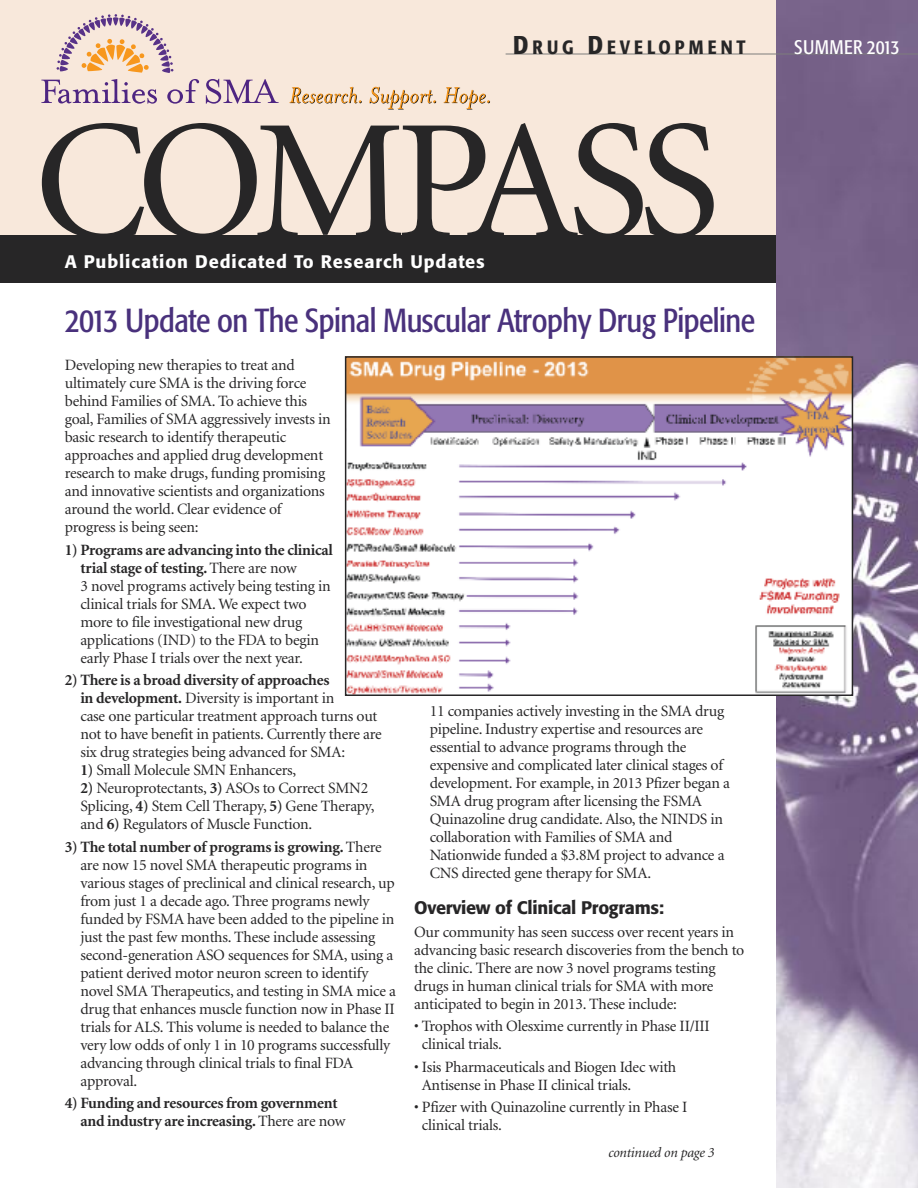
<style>
.page{position:relative;width:918px;height:1188px;background:#fff}
.page>*{position:absolute;margin:0;border:0;box-sizing:border-box;transform-origin:0 0}
.t1{font:171px "Minion";letter-spacing:-.06em;color:#272627}
.t2{font:condensed 33px "Formata";letter-spacing:-.015em;color:#49317c}
.t3{font:condensed 19.5px "Formata";letter-spacing:.02em;color:#fff}
.t4{font:500 condensed 19.2px "Formata";letter-spacing:.21em;color:#272627}
.t5{font:500 18px "Formata";letter-spacing:.05em;color:#fff}
.t6{font:500 18px "Formata";letter-spacing:-.015em;color:#272627}
.t7{font:15.75px/18px "Minion";letter-spacing:-.015em;color:#272627}
.t8{font:700 15.75px/18px "Minion";letter-spacing:-.015em;color:#272627}
.t9{font:italic 14.25px "Minion";letter-spacing:-.015em;color:#272627}
.s1{font-size:25.5px}
.s2{font-weight:700}
.s3{font-weight:400}
</style>
<div class="page">
<div style="left:0;top:0;width:779px;height:245px;background:#f8e8db"></div>
<div style="left:0;top:235px;width:777px;height:48px;background:#272627"></div>
<img style="left:776px;top:0;width:142px;height:1188px">
<hr style="left:506px;top:54px;width:412px;height:1px;background:#7d7d7d">
<svg style="left:56px;top:14px;width:118px;height:59px"></svg>
<svg style="left:369px;top:87px;width:67px;height:22px"></svg>
<svg style="left:289px;top:87px;width:73px;height:17px"></svg>
<svg style="left:443px;top:87px;width:47px;height:22px"></svg>
<svg style="left:41px;top:79px;width:116px;height:25px"></svg>
<svg style="left:167px;top:79px;width:32px;height:25px"></svg>
<svg style="left:206px;top:79px;width:73px;height:25px"></svg>
<img style="left:348px;top:359px;width:502px;height:334px">
<div style="left:345px;top:356px;width:508px;height:340px;border:2px solid #272627"></div>
<p class="t4" style="left:513px;top:40px;width:234px"><span class="s1">D</span>RUG <span class="s1">D</span>EVELOPMENT</p>
<h1 class="t1" style="left:34px;top:115px;width:687px">COMPASS</h1>
<p class="t5" style="left:65px;top:254px;width:422px">A Publication Dedicated To Research Updates</p>
<h2 class="t2" style="left:65px;top:307px;width:692px">2013 Update on The Spinal Muscular Atrophy Drug Pipeline</h2>
<p class="t7" style="left:65px;top:358px;width:267px">Developing new therapies to treat and ultimately cure SMA is the driving force behind Families of SMA. To achieve this goal, Families of SMA aggressively invests in basic research to identify therapeutic approaches and applied drug development research to make drugs, funding promising and innovative scientists and organizations around the world. Clear evidence of progress is being seen:</p>
<p class="t7" style="left:80px;top:542px;width:254px;text-indent:-16px"><span class="s2">1) Programs are advancing into the clinical trial stage of testing.</span>There are now<br>3 novel programs actively being testing in clinical trials for SMA. We expect two more to file investigational new drug applications (IND) to the FDA to begin early Phase I trials over the next year.</p>
<p class="t7" style="left:80px;top:673px;width:303px;text-indent:-16px"><span class="s2">2) There is a broad diversity of approaches<br>in development.</span> Diversity is important in<br>case one particular treatment approach turns out not to have benefit in patients. Currently there are six drug strategies being advanced for SMA:</p>
<p class="t7" style="left:80px;top:763px;width:217px"><span class="s2">1)</span> Small Molecule SMN Enhancers,</p>
<p class="t7" style="left:80px;top:781px;width:296px"><span class="s2">2)</span> Neuroprotectants, <span class="s2">3)</span> ASOs to Correct SMN2<br>Splicing, <span class="s2">4)</span> Stem Cell Therapy, <span class="s2">5)</span> Gene Therapy, and <span class="s2">6)</span> Regulators of Muscle Function.</p>
<p class="t7" style="left:80px;top:839px;width:317px;text-indent:-16px"><span class="s2">3) The total number of programs is growing.</span>There are now 15 novel SMA therapeutic programs in various stages of preclinical and clinical research, up from just 1 a decade ago. Three programs newly funded by FSMA have been added to the pipeline in just the past few months. These include assessing second-generation ASO sequences for SMA, using a patient derived motor neuron screen to identify novel SMA Therapeutics, and testing in SMA mice a drug that enhances muscle function now in Phase II trials for ALS. This volume is needed to balance the very low odds of only 1 in 10 programs successfully advancing through clinical trials to final FDA approval.</p>
<p class="t8" style="left:80px;top:1096px;width:267px;text-indent:-16px">4) Funding and resources from government and industry are increasing.<span class="s3">There are now</span></p>
<p class="t7" style="left:430px;top:703px;width:302px">11 companies actively investing in the SMA drug pipeline. Industry expertise and resources are essential to advance programs through the expensive and complicated later clinical stages of development. For example, in 2013 Pfizer began a SMA drug program after licensing the FSMA Quinazoline drug candidate. Also, the NINDS in collaboration with Families of SMA and Nationwide funded a $3.8M project to advance a CNS directed gene therapy for SMA.</p>
<p class="t6" style="left:414px;top:900px;width:252px">Overview of Clinical Programs:</p>
<p class="t7" style="left:414px;top:924px;width:332px">Our community has seen success over recent years in advancing basic research discoveries from the bench to the clinic. There are now 3 novel programs testing drugs in human clinical trials for SMA with more anticipated to begin in 2013. These include:</p>
<p class="t7" style="left:422px;top:1018px;width:290px;text-indent:-8px">• Trophos with Olesxime currently in Phase II/III clinical trials.</p>
<p class="t7" style="left:422px;top:1059px;width:256px;text-indent:-8px">• Isis Pharmaceuticals and Biogen Idec with<br>Antisense in Phase II clinical trials.</p>
<p class="t7" style="left:422px;top:1099px;width:267px;text-indent:-8px">• Pfizer with Quinazoline currently in Phase I clinical trials.</p>
<p class="t9" style="left:608px;top:1147px;width:108px">continued on page 3</p>
<p class="t3" style="left:794px;top:39px;width:107px">SUMMER 2013</p>
</div>
